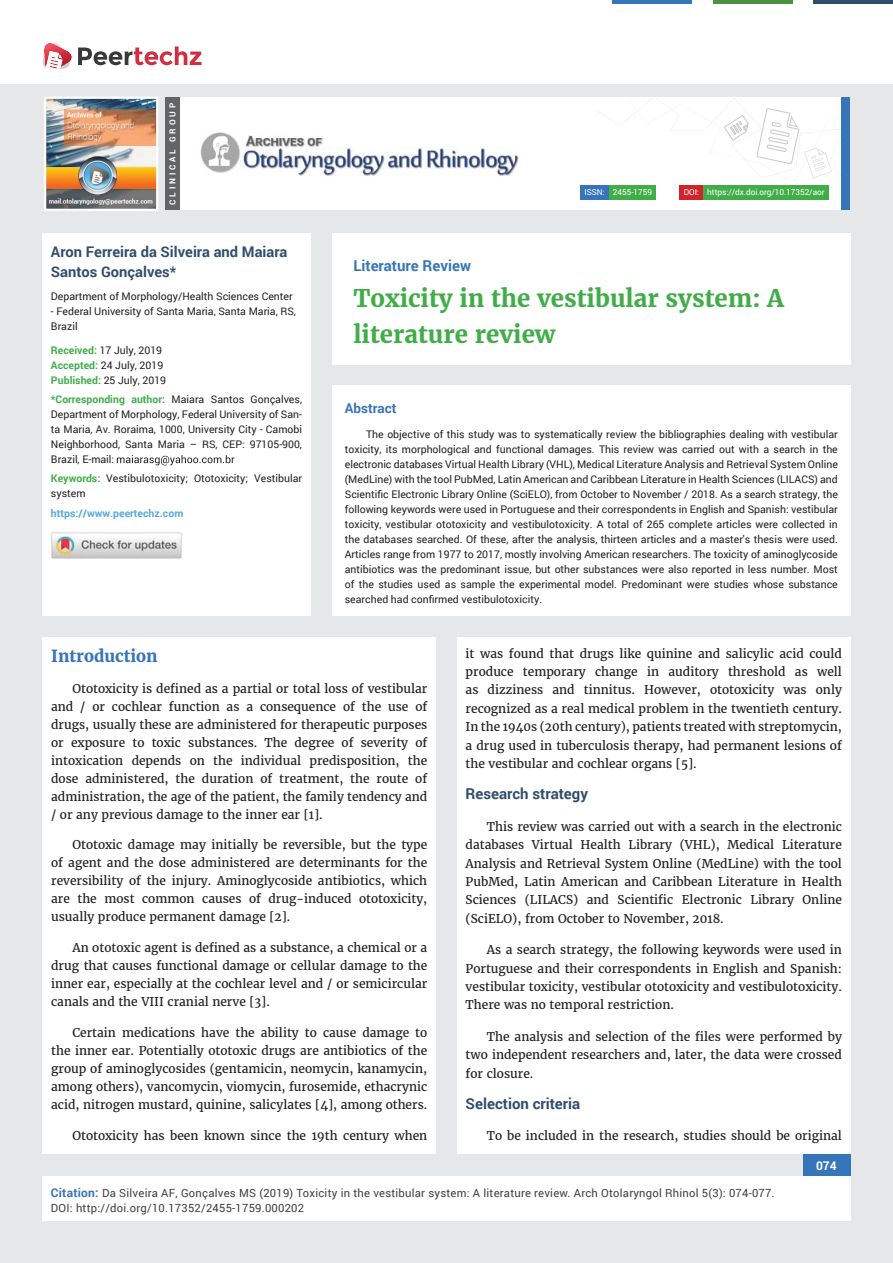
<style>
.page{position:relative;width:893px;height:1263px;background:#e6e7e8}
.page>*{position:absolute;margin:0;border:0;box-sizing:border-box;transform-origin:0 0}
.t1{font:700 24px/36px "Merriweather";color:#41ad49}
.t2{font:700 16.5px "Merriweather";color:#3675b9}
.t3{font:700 15px "Roboto";color:#304e6b}
.t4{font:700 15px "Roboto";color:#3675b9}
.t5{font:700 14.7px/19.5px "Roboto";color:#304e6b}
.t6{font:700 13.5px "Roboto";color:#3675b9}
.t7{font:12px/18px "Merriweather";color:#231f20;text-align:justify}
.t8{font:700 12px "Roboto";color:#fff}
.t9{font:11.25px/15px "Roboto";letter-spacing:.02em;color:#404041}
.t10{font:10.5px/15px "Roboto";color:#231f20}
.t11{font:700 10.5px "Roboto";color:#56a8dd}
.t12{font:8.25px "Roboto";letter-spacing:-.005em;color:#fff}
.t13{font:700 8.25px "Roboto";letter-spacing:.34em;color:#fff}
.s1{font-weight:700;color:#41ad49}
.s2{font-weight:700;font-size:12px;color:#3675b9}
</style>
<div class="page">
<div style="left:165px;top:98px;width:684px;height:112px;background:#fff"></div>
<svg style="left:596px;top:99px;width:245px;height:79px"></svg>
<div style="left:841px;top:98px;width:8px;height:112px;background:#3675b9"></div>
<img style="left:47px;top:100px;width:108px;height:108px">
<div style="left:44px;top:97px;width:114px;height:114px;border:2px solid #fff"></div>
<div style="left:0;top:0;width:893px;height:83px;background:#fff"></div>
<hr style="left:713px;top:0;width:79px;height:3px;background:#4c9041">
<hr style="left:612px;top:0;width:80px;height:3px;background:#3675b9">
<hr style="left:813px;top:0;width:80px;height:3px;background:#304e6b">
<div style="left:803px;top:1154px;width:47px;height:50px;background:#3675b9"></div>
<div style="left:42px;top:1176px;width:808px;height:44px;background:#fff"></div>
<svg style="left:42px;top:43px;width:159px;height:26px"></svg>
<div style="left:703px;top:185px;width:126px;height:15px;background:#41ad49"></div>
<div style="left:679px;top:185px;width:24px;height:15px;background:#d2232a"></div>
<div style="left:608px;top:186px;width:48px;height:14px;background:#41ad49"></div>
<div style="left:580px;top:185px;width:29px;height:15px;background:#3675b9"></div>
<img style="left:200px;top:132px;width:319px;height:44px">
<div style="left:165px;top:98px;width:15px;height:112px;background:#636466"></div>
<div style="left:332px;top:233px;width:518px;height:131px;background:#fff"></div>
<div style="left:42px;top:233px;width:269px;height:383px;background:#fff"></div>
<svg style="left:117px;top:455px;width:117px;height:10px"></svg>
<img style="left:51px;top:531px;width:131px;height:28px">
<div style="left:43px;top:637px;width:393px;height:517px;background:#fff"></div>
<div style="left:457px;top:637px;width:393px;height:517px;background:#fff"></div>
<div style="left:332px;top:386px;width:518px;height:230px;background:#fff"></div>
<p class="t13" style="left:167px;top:205px;width:103px;rotate:-90deg">CLINICAL GROUP</p>
<p class="t5" style="left:51px;top:242px;width:238px">Aron Ferreira da Silveira and Maiara<br>Santos Gonçalves*</p>
<p class="t10" style="left:51px;top:289px;width:243px">Department of Morphology/Health Sciences Center</p>
<p class="t10" style="left:51px;top:304px;width:246px">- Federal University of Santa Maria, Santa Maria, RS,<br>Brazil</p>
<p class="t10" style="left:51px;top:342px;width:117px"><span class="s1">Received:</span> 17 July, 2019<br><span class="s1">Accepted:</span> 24 July, 2019<br><span class="s1">Published:</span> 25 July, 2019</p>
<p class="t10" style="left:51px;top:392px;width:253px;text-align:justify"><span class="s1">*Corresponding author:</span> Maiara Santos Gonçalves, Department of Morphology, Federal University of San&shy;ta Maria, Av. Roraima, 1000, University City - Camobi Neighborhood, Santa Maria – RS, CEP: 97105-900, Brazil, E-mail:</p>
<p class="t10" style="left:51px;top:471px;width:253px"><span class="s1">Keywords:</span> Vestibulotoxicity; Ototoxicity; Vestibular system</p>
<p class="t11" style="left:51px;top:506px;width:134px">https://www.peertechz.com</p>
<p class="t12" style="left:584px;top:187px;width:69px">ISSN: 2455-1759</p>
<p class="t12" style="left:684px;top:186px;width:142px">DOI: https://dx.doi.org/10.17352/aor</p>
<p class="t4" style="left:353px;top:256px;width:119px">Literature Review</p>
<h1 class="t1" style="left:353px;top:281px;width:432px">Toxicity in the vestibular system: A literature review</h1>
<p class="t6" style="left:345px;top:399px;width:53px">Abstract</p>
<p class="t10" style="left:345px;top:427px;width:495px;text-align:justify;text-indent:21px">The objective of this study was to systematically review the bibliographies dealing with vestibular toxicity, its morphological and functional damages. This review was carried out with a search in the electronic databases Virtual Health Library (VHL), Medical Literature Analysis and Retrieval System Online (MedLine) with the tool PubMed, Latin American and Caribbean Literature in Health Sciences (LILACS) and Scientific Electronic Library Online (SciELO), from October to November / 2018. As a search strategy, the following keywords were used in Portuguese and their correspondents in English and Spanish: vestibular toxicity, vestibular ototoxicity and vestibulotoxicity. A total of 265 complete articles were collected in the databases searched. Of these, after the analysis, thirteen articles and a master's thesis were used.<br>Articles range from 1977 to 2017, mostly involving American researchers. The toxicity of aminoglycoside antibiotics was the predominant issue, but other substances were also reported in less number. Most of the studies used as sample the experimental model. Predominant were studies whose substance searched had confirmed vestibulotoxicity.</p>
<h2 class="t2" style="left:51px;top:646px;width:108px">Introduction</h2>
<p class="t7" style="left:51px;top:679px;width:378px;text-indent:21px">Ototoxicity is defined as a partial or total loss of vestibular and / or cochlear function as a consequence of the use of drugs, usually these are administered for therapeutic purposes or exposure to toxic substances. The degree of severity of intoxication depends on the individual predisposition, the dose administered, the duration of treatment, the route of administration, the age of the patient, the family tendency and / or any previous damage to the inner ear [1].</p>
<p class="t7" style="left:51px;top:836px;width:378px;text-indent:21px">Ototoxic damage may initially be reversible, but the type of agent and the dose administered are determinants for the reversibility of the injury. Aminoglycoside antibiotics, which are the most common causes of drug-induced ototoxicity, usually produce permanent damage [2].</p>
<p class="t7" style="left:51px;top:939px;width:378px;text-indent:21px">An ototoxic agent is defined as a substance, a chemical or a drug that causes functional damage or cellular damage to the inner ear, especially at the cochlear level and / or semicircular canals and the VIII cranial nerve [3].</p>
<p class="t7" style="left:51px;top:1024px;width:378px;text-indent:21px">Certain medications have the ability to cause damage to the inner ear. Potentially ototoxic drugs are antibiotics of the group of aminoglycosides (gentamicin, neomycin, kanamycin, among others), vancomycin, viomycin, furosemide, ethacrynic acid, nitrogen mustard, quinine, salicylates [4], among others.</p>
<p class="t7" style="left:72px;top:1127px;width:356px">Ototoxicity has been known since the 19th century when</p>
<p class="t7" style="left:466px;top:644px;width:378px;line-height:18.5px">it was found that drugs like quinine and salicylic acid could produce temporary change in auditory threshold as well as dizziness and tinnitus. However, ototoxicity was only recognized as a real medical problem in the twentieth century.<br>In the 1940s (20th century), patients treated with streptomycin, a drug used in tuberculosis therapy, had permanent lesions of the vestibular and cochlear organs [5].</p>
<p class="t3" style="left:466px;top:784px;width:124px">Research strategy</p>
<p class="t7" style="left:466px;top:817px;width:378px;line-height:18.5px;text-indent:21px">This review was carried out with a search in the electronic databases Virtual Health Library (VHL), Medical Literature Analysis and Retrieval System Online (MedLine) with the tool PubMed, Latin American and Caribbean Literature in Health Sciences (LILACS) and Scientific Electronic Library Online (SciELO), from October to November, 2018.</p>
<p class="t7" style="left:466px;top:941px;width:378px;line-height:18.5px;text-indent:21px">As a search strategy, the following keywords were used in Portuguese and their correspondents in English and Spanish: vestibular toxicity, vestibular ototoxicity and vestibulotoxicity.<br>There was no temporal restriction.</p>
<p class="t7" style="left:466px;top:1027px;width:378px;line-height:18.5px;text-indent:21px">The analysis and selection of the files were performed by two independent researchers and, later, the data were crossed for closure.</p>
<p class="t3" style="left:466px;top:1093px;width:116px">Selection criteria</p>
<p class="t7" style="left:487px;top:1127px;width:356px">To be included in the research, studies should be original</p>
<p class="t8" style="left:816px;top:1158px;width:22px">074</p>
<p class="t9" style="left:51px;top:1185px;width:725px"><span class="s2">Citation:</span> Da Silveira AF, Gonçalves MS (2019) Toxicity in the vestibular system: A literature review. Arch Otolaryngol Rhinol 5(3): 074-077.<br>DOI: http://doi.org/10.17352/2455-1759.000202</p>
</div>
